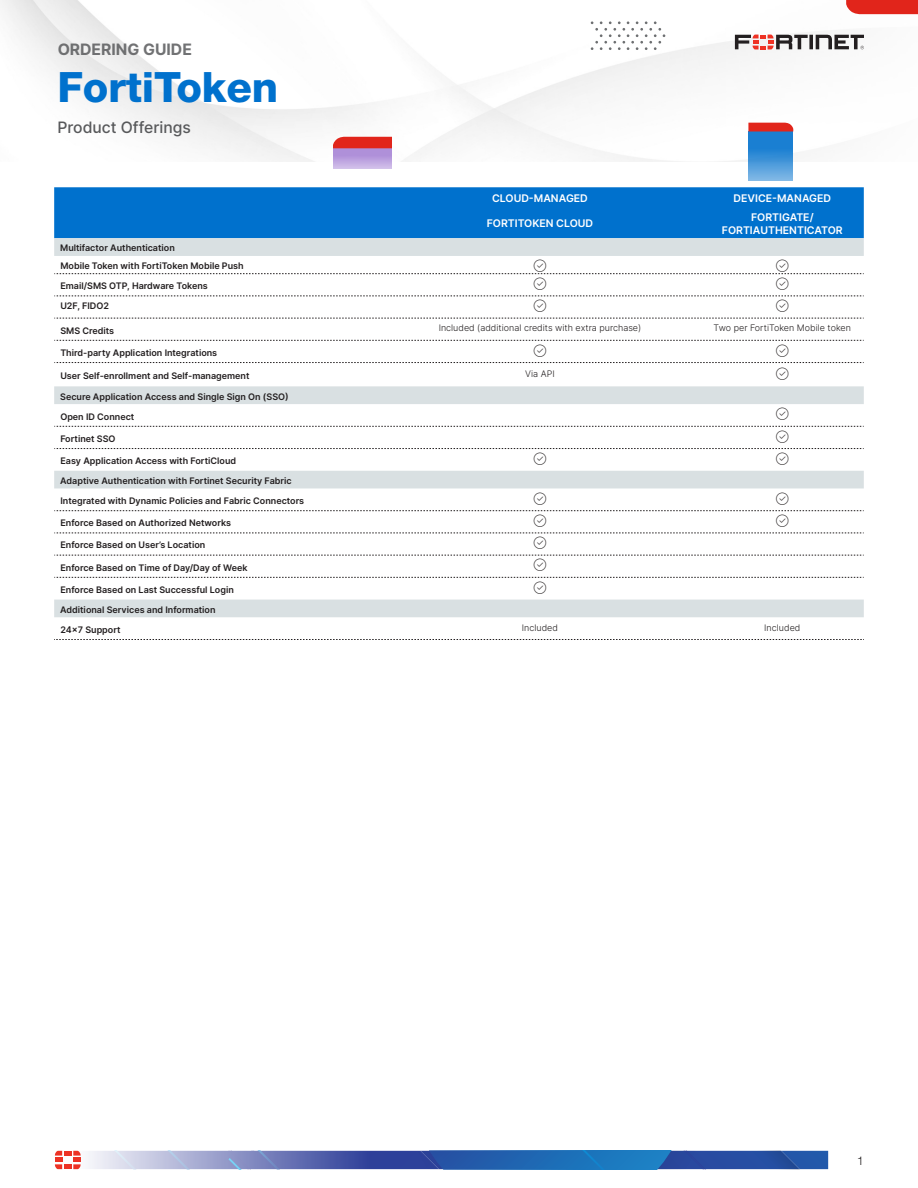
<style>
.page{position:relative;width:918px;height:1188px;background:#fff}
.page>*{position:absolute;margin:0;border:0;box-sizing:border-box;transform-origin:0 0}
.t1{font:800 41.85px "Helvetica Neue LT Std";letter-spacing:-.005em;color:#0071cd}
.t2{font:500 15.75px "Inter";color:#58595b}
.t3{font:700 15.75px "Inter";color:#58595b}
.t4{font:300 12px "Helvetica Neue LT Pro";color:#231f20}
.Table_Header{font:600 10.5px/12.6px "Inter";color:#fff;text-align:center}
.Table_Body_Side{font:600 9px "Inter";color:#231f20}
.Table_body{font:300 9px "Inter";color:#231f20}
.Table_Subheader{font:600 9px "Inter";color:#231f20}
</style>
<div class="page">
<img style="left:0;top:0;width:918px;height:162px">
<svg style="left:333px;top:148px;width:59px;height:21px"></svg>
<svg style="left:333px;top:137px;width:59px;height:11px"></svg>
<svg style="left:748px;top:131px;width:45px;height:50px;background:#3e91d6"></svg>
<svg style="left:748px;top:123px;width:45px;height:8px"></svg>
<svg style="left:846px;top:0;width:72px;height:14px"></svg>
<svg style="left:591px;top:21px;width:74px;height:29px"></svg>
<svg style="left:735px;top:35px;width:129px;height:14px"></svg>
<svg style="left:55px;top:1151px;width:773px;height:19px;background:#5978b6"></svg>
<div style="left:54px;top:187px;width:810px;height:51px;background:#0071cd"></div>
<svg style="left:54px;top:238px;width:810px;height:379px"></svg>
<svg style="left:54px;top:296px;width:810px;height:1px"></svg>
<svg style="left:54px;top:273px;width:810px;height:1px"></svg>
<svg style="left:54px;top:362px;width:810px;height:1px"></svg>
<svg style="left:54px;top:318px;width:810px;height:1px"></svg>
<svg style="left:54px;top:340px;width:810px;height:1px"></svg>
<svg style="left:54px;top:426px;width:810px;height:1px"></svg>
<svg style="left:54px;top:448px;width:810px;height:1px"></svg>
<svg style="left:54px;top:510px;width:810px;height:1px"></svg>
<svg style="left:54px;top:639px;width:810px;height:1px"></svg>
<svg style="left:54px;top:533px;width:810px;height:1px"></svg>
<svg style="left:54px;top:555px;width:810px;height:1px"></svg>
<svg style="left:54px;top:577px;width:810px;height:1px"></svg>
<h2 class="t3" style="left:57px;top:38px;width:136px">ORDERING GUIDE</h2>
<h1 class="t1" style="left:57px;top:62px;width:222px">FortiToken</h1>
<h2 class="t2" style="left:57px;top:116px;width:135px">Product Offerings</h2>
<p class="Table_Header" style="left:492px;top:192px;width:97px">CLOUD-MANAGED</p>
<p class="Table_Header" style="left:734px;top:192px;width:99px">DEVICE-MANAGED</p>
<p class="Table_Header" style="left:487px;top:217px;width:108px">FORTITOKEN CLOUD</p>
<p class="Table_Header" style="left:722px;top:211px;width:122px">FORTIGATE/<br>FORTIAUTHENTICATOR</p>
<p class="Table_Subheader" style="left:60px;top:242px;width:116px">Multifactor Authentication</p>
<p class="Table_Body_Side" style="left:60px;top:259px;width:185px">Mobile Token with FortiToken Mobile Push</p>
<p class="Table_body" style="left:534px;top:259px;width:14px">⃝✓</p>
<p class="Table_body" style="left:776px;top:259px;width:14px">⃝✓</p>
<p class="Table_Body_Side" style="left:60px;top:279px;width:149px">Email/SMS OTP, Hardware Tokens</p>
<p class="Table_body" style="left:534px;top:277px;width:14px">⃝✓</p>
<p class="Table_body" style="left:776px;top:277px;width:14px">⃝✓</p>
<p class="Table_Body_Side" style="left:60px;top:299px;width:50px">U2F, FIDO2</p>
<p class="Table_body" style="left:534px;top:299px;width:14px">⃝✓</p>
<p class="Table_body" style="left:776px;top:299px;width:14px">⃝✓</p>
<p class="Table_Body_Side" style="left:60px;top:324px;width:55px">SMS Credits</p>
<p class="Table_body" style="left:439px;top:322px;width:204px">Included (additional credits with extra purchase)</p>
<p class="Table_body" style="left:714px;top:322px;width:139px">Two per FortiToken Mobile token</p>
<p class="Table_Body_Side" style="left:60px;top:346px;width:158px">Third-party Application Integrations</p>
<p class="Table_body" style="left:534px;top:344px;width:14px">⃝✓</p>
<p class="Table_body" style="left:776px;top:344px;width:14px">⃝✓</p>
<p class="Table_Body_Side" style="left:60px;top:369px;width:191px">User Self-enrollment and Self-management</p>
<p class="Table_body" style="left:525px;top:367px;width:31px">Via API</p>
<p class="Table_body" style="left:776px;top:367px;width:14px">⃝✓</p>
<p class="Table_Body_Side" style="left:60px;top:390px;width:230px">Secure Application Access and Single Sign On (SSO)</p>
<p class="Table_Body_Side" style="left:60px;top:410px;width:75px">Open ID Connect</p>
<p class="Table_body" style="left:776px;top:407px;width:14px">⃝✓</p>
<p class="Table_Body_Side" style="left:60px;top:432px;width:57px">Fortinet SSO</p>
<p class="Table_body" style="left:776px;top:430px;width:14px">⃝✓</p>
<p class="Table_Body_Side" style="left:60px;top:454px;width:177px">Easy Application Access with FortiCloud</p>
<p class="Table_body" style="left:534px;top:452px;width:14px">⃝✓</p>
<p class="Table_body" style="left:776px;top:452px;width:14px">⃝✓</p>
<p class="Table_Body_Side" style="left:60px;top:474px;width:233px">Adaptive Authentication with Fortinet Security Fabric</p>
<p class="Table_Body_Side" style="left:60px;top:494px;width:245px">Integrated with Dynamic Policies and Fabric Connectors</p>
<p class="Table_body" style="left:534px;top:492px;width:14px">⃝✓</p>
<p class="Table_body" style="left:776px;top:492px;width:14px">⃝✓</p>
<p class="Table_Body_Side" style="left:60px;top:516px;width:172px">Enforce Based on Authorized Networks</p>
<p class="Table_body" style="left:534px;top:514px;width:14px">⃝✓</p>
<p class="Table_body" style="left:776px;top:514px;width:14px">⃝✓</p>
<p class="Table_Body_Side" style="left:60px;top:539px;width:146px">Enforce Based on User’s Location</p>
<p class="Table_body" style="left:534px;top:536px;width:14px">⃝✓</p>
<p class="Table_Body_Side" style="left:60px;top:561px;width:189px">Enforce Based on Time of Day/Day of Week</p>
<p class="Table_body" style="left:534px;top:559px;width:14px">⃝✓</p>
<p class="Table_Body_Side" style="left:60px;top:583px;width:175px">Enforce Based on Last Successful Login</p>
<p class="Table_body" style="left:534px;top:581px;width:14px">⃝✓</p>
<p class="Table_Body_Side" style="left:60px;top:603px;width:157px">Additional Services and Information</p>
<p class="Table_Body_Side" style="left:60px;top:623px;width:62px">24x7 Support</p>
<p class="Table_body" style="left:522px;top:621px;width:38px">Included</p>
<p class="Table_body" style="left:764px;top:621px;width:38px">Included</p>
<h3 class="t4" style="left:857px;top:1154px;width:8px">1</h3>
</div>
